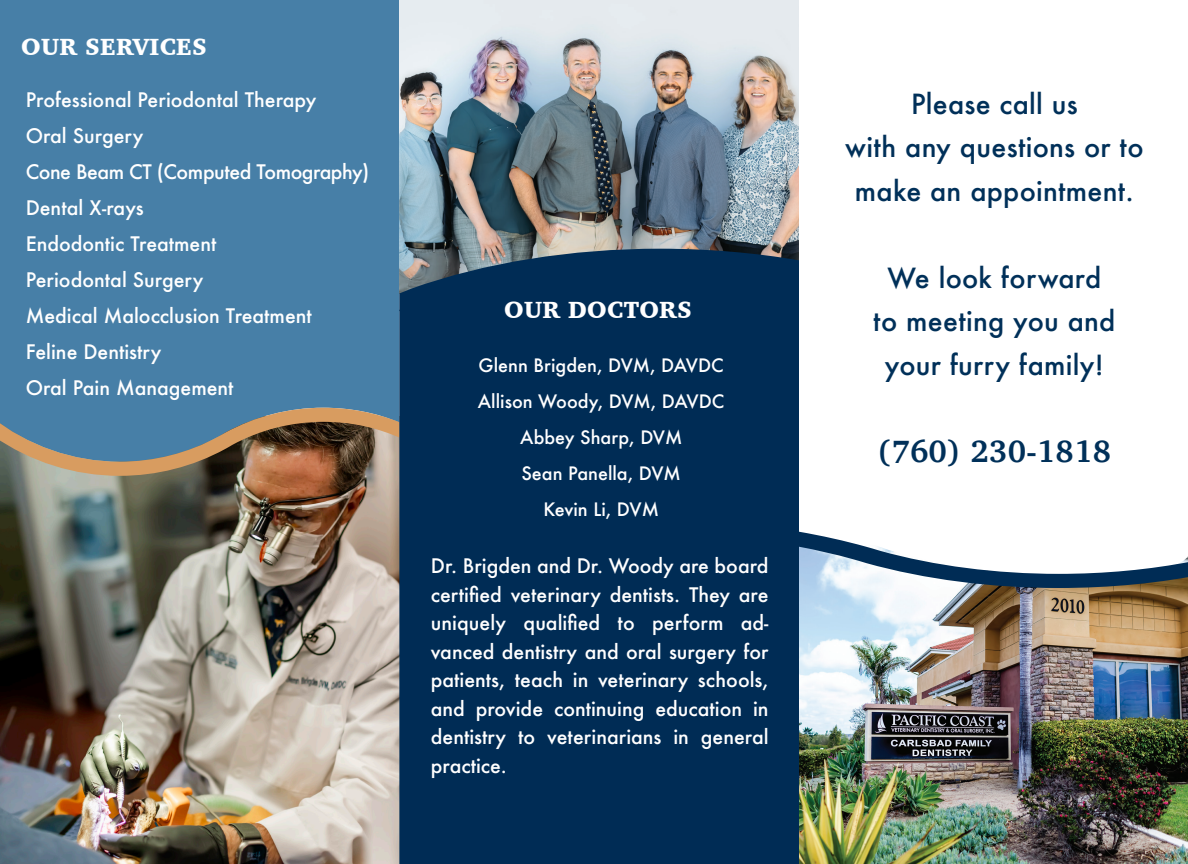
<style>
.page{position:relative;width:1188px;height:864px;background:#fff}
.page>*{position:absolute;margin:0;border:0;box-sizing:border-box;transform-origin:0 0}
.t1{font:700 31.5px "Charter";letter-spacing:.01em;color:#003059}
.t2{font:500 27px "Futura";letter-spacing:.01em;color:#003059}
.t3{font:900 24px "Charter";letter-spacing:.01em;color:#fff}
.t4{font:500 19.5px/28.5px "Futura";color:#fff;text-align:justify}
.t5{font:500 19.5px "Futura";letter-spacing:-.025em;color:#fff}
.t6{font:500 18px "Futura";color:#fff}
</style>
<div class="page">
<img style="left:799px;top:588px;width:389px;height:276px">
<img style="left:0;top:476px;width:399px;height:388px">
<div style="left:0;top:0;width:399px;height:408px;background:#477fa7"></div>
<svg style="left:0;top:408px;width:399px;height:68px;background:#777873"></svg>
<img style="left:399px;top:0;width:400px;height:249px">
<div style="left:399px;top:311px;width:400px;height:553px;background:#002c55"></div>
<svg style="left:399px;top:249px;width:400px;height:62px;background:#153a5d"></svg>
<svg style="left:799px;top:531px;width:389px;height:57px"></svg>
<p class="t3" style="left:21px;top:32px;width:187px">OUR SERVICES</p>
<p class="t4" style="left:26px;top:86px;width:292px">Professional Periodontal Therapy</p>
<p class="t4" style="left:26px;top:122px;width:119px">Oral Surgery</p>
<p class="t5" style="left:26px;top:159px;width:345px">Cone Beam CT (Computed Tomography)</p>
<p class="t4" style="left:26px;top:194px;width:120px">Dental X-rays</p>
<p class="t4" style="left:26px;top:230px;width:192px">Endodontic Treatment</p>
<p class="t4" style="left:26px;top:266px;width:179px">Periodontal Surgery</p>
<p class="t4" style="left:26px;top:302px;width:288px">Medical Malocclusion Treatment</p>
<p class="t4" style="left:26px;top:338px;width:137px">Feline Dentistry</p>
<p class="t4" style="left:26px;top:374px;width:209px">Oral Pain Management</p>
<p class="t3" style="left:504px;top:295px;width:189px">OUR DOCTORS</p>
<p class="t6" style="left:479px;top:353px;width:247px">Glenn Brigden, DVM, DAVDC</p>
<p class="t6" style="left:478px;top:389px;width:248px">Allison Woody, DVM, DAVDC</p>
<p class="t6" style="left:520px;top:425px;width:164px">Abbey Sharp, DVM</p>
<p class="t6" style="left:522px;top:461px;width:161px">Sean Panella, DVM</p>
<p class="t6" style="left:543px;top:497px;width:117px">Kevin Li, DVM</p>
<p class="t4" style="left:431px;top:551px;width:339px">Dr. Brigden and Dr. Woody are board certified veterinary dentists. They are uniquely qualified to perform ad&shy;vanced dentistry and oral surgery for patients, teach in veterinary schools, and provide continuing education in dentistry to veterinarians in general practice.</p>
<p class="t2" style="left:911px;top:85px;width:168px">Please call us</p>
<p class="t2" style="left:845px;top:128px;width:300px">with any questions or to</p>
<p class="t2" style="left:855px;top:172px;width:280px">make an appointment.</p>
<p class="t2" style="left:888px;top:259px;width:215px">We look forward</p>
<p class="t2" style="left:873px;top:302px;width:244px">to meeting you and</p>
<p class="t2" style="left:885px;top:346px;width:220px">your furry family!</p>
<p class="t1" style="left:878px;top:424px;width:235px">(760) 230-1818</p>
</div>
